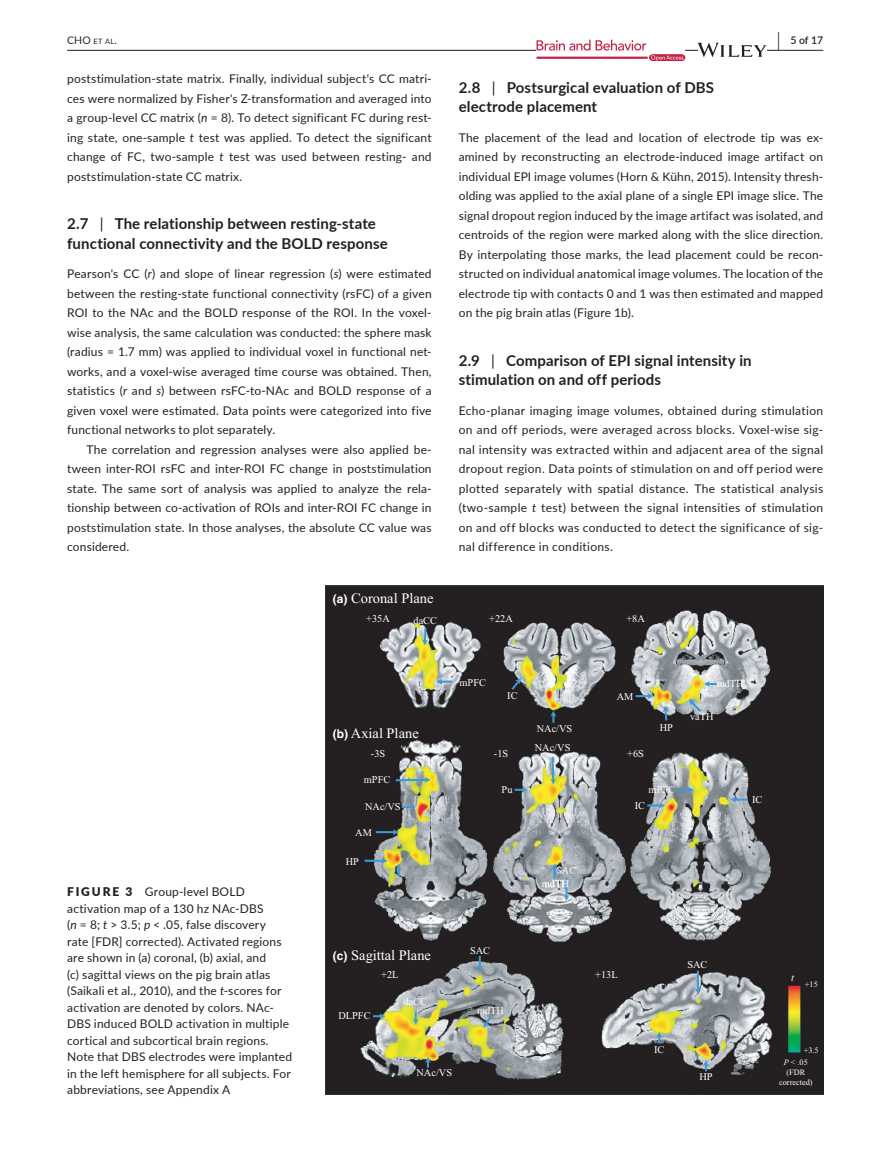
<style>
.page{position:relative;width:893px;height:1174px;background:#fff}
.page>*{position:absolute;margin:0;border:0;box-sizing:border-box;transform-origin:0 0}
.t1{font:600 19.5px "Lato";color:#231f20;scale:.48 1}
.t2{font:700 15px/19.5px "Lato";letter-spacing:.01em;color:#231f20}
.t3{font:14.4px "Times New Roman";color:#fff}
.t4{font:12px/19.5px "Lato";letter-spacing:.015em;color:#231f20;text-align:justify}
.t5{font:10.5px "Lato";color:#231f20}
.t6{font:600 10.5px "Lato";color:#231f20}
.t7{font:10.35px "Times New Roman";color:#fff}
.t8{font:italic 10.35px "Times New Roman";color:#fff}
.t9{font:8.25px/9.9px "Times New Roman";color:#fff;text-align:center}
.s1{font-size:7.35px}
.s2{font-style:italic}
.s3{font-weight:400}
.s4{font-family:"Helvetica";font-weight:700;font-size:12px}
.s5{font-weight:900}
</style>
<div class="page">
<hr style="left:67px;top:50px;width:756px;height:1px;background:#231f20">
<svg style="left:537px;top:40px;width:148px;height:21px"></svg>
<svg style="left:697px;top:43px;width:69px;height:14px"></svg>
<img style="left:325px;top:585px;width:498px;height:509px">
<svg style="left:425px;top:1056px;width:6px;height:11px"></svg>
<svg style="left:484px;top:1016px;width:7px;height:11px"></svg>
<svg style="left:413px;top:1011px;width:6px;height:13px"></svg>
<svg style="left:703px;top:1060px;width:6px;height:11px"></svg>
<svg style="left:656px;top:1031px;width:6px;height:12px"></svg>
<svg style="left:402px;top:803px;width:14px;height:7px"></svg>
<svg style="left:376px;top:829px;width:23px;height:6px"></svg>
<svg style="left:396px;top:864px;width:6px;height:12px"></svg>
<svg style="left:551px;top:863px;width:7px;height:15px"></svg>
<svg style="left:550px;top:757px;width:6px;height:27px"></svg>
<svg style="left:647px;top:802px;width:18px;height:6px"></svg>
<svg style="left:636px;top:693px;width:17px;height:6px"></svg>
<svg style="left:704px;top:681px;width:13px;height:6px"></svg>
<svg style="left:689px;top:699px;width:12px;height:13px"></svg>
<svg style="left:550px;top:710px;width:6px;height:12px"></svg>
<svg style="left:422px;top:627px;width:6px;height:18px"></svg>
<svg style="left:436px;top:678px;width:16px;height:7px"></svg>
<svg style="left:373px;top:1013px;width:12px;height:6px"></svg>
<svg style="left:676px;top:786px;width:18px;height:7px"></svg>
<svg style="left:396px;top:776px;width:35px;height:7px"></svg>
<svg style="left:365px;top:857px;width:23px;height:7px"></svg>
<svg style="left:512px;top:678px;width:9px;height:12px"></svg>
<svg style="left:663px;top:706px;width:6px;height:14px"></svg>
<svg style="left:515px;top:786px;width:13px;height:7px"></svg>
<svg style="left:695px;top:971px;width:6px;height:23px"></svg>
<svg style="left:477px;top:956px;width:6px;height:16px"></svg>
<svg style="left:730px;top:796px;width:18px;height:6px"></svg>
<h1 class="t1" style="left:778px;top:26px;width:7px">|</h1>
<p class="t5" style="left:67px;top:33px;width:51px">CHO <span class="s1">et al</span>.</p>
<p class="t6" style="left:790px;top:33px;width:34px">5 of 17</p>
<p class="t4" style="left:67px;top:68px;width:366px">poststimulation‐state matrix. Finally, individual subject's CC matri&shy;ces were normalized by Fisher's Z‐transformation and averaged into a group‐level CC matrix (<span class="s2">n</span> = 8). To detect significant FC during rest&shy;ing state, one‐sample <span class="s2">t</span> test was applied. To detect the significant change of FC, two‐sample <span class="s2">t</span> test was used between resting‐ and poststimulation‐state CC matrix.</p>
<p class="t2" style="left:67px;top:213px;width:322px">2.7 <span class="s3">|</span> The relationship between resting‐state functional connectivity and the BOLD response</p>
<p class="t4" style="left:67px;top:263px;width:366px">Pearson's CC (<span class="s2">r</span>) and slope of linear regression (<span class="s2">s</span>) were estimated between the resting‐state functional connectivity (rsFC) of a given ROI to the NAc and the BOLD response of the ROI. In the voxel‐ wise analysis, the same calculation was conducted: the sphere mask (radius = 1.7 mm) was applied to individual voxel in functional net&shy;works, and a voxel‐wise averaged time course was obtained. Then, statistics (<span class="s2">r</span> and <span class="s2">s</span>) between rsFC‐to‐NAc and BOLD response of a given voxel were estimated. Data points were categorized into five functional networks to plot separately.</p>
<p class="t4" style="left:67px;top:439px;width:366px;text-indent:20px">The correlation and regression analyses were also applied be&shy;tween inter‐ROI rsFC and inter‐ROI FC change in poststimulation state. The same sort of analysis was applied to analyze the rela&shy;tionship between co‐activation of ROIs and inter‐ROI FC change in poststimulation state. In those analyses, the absolute CC value was considered.</p>
<p class="t2" style="left:459px;top:77px;width:257px">2.8 <span class="s3">|</span> Postsurgical evaluation of DBS electrode placement</p>
<p class="t4" style="left:459px;top:127px;width:366px">The placement of the lead and location of electrode tip was ex&shy;amined by reconstructing an electrode‐induced image artifact on individual EPI image volumes (Horn &amp; Kühn, 2015). Intensity thresh&shy;olding was applied to the axial plane of a single EPI image slice. The signal dropout region induced by the image artifact was isolated, and centroids of the region were marked along with the slice direction.<br>By interpolating those marks, the lead placement could be recon&shy;structed on individual anatomical image volumes. The location of the electrode tip with contacts 0 and 1 was then estimated and mapped on the pig brain atlas (Figure 1b).</p>
<p class="t2" style="left:459px;top:350px;width:295px">2.9 <span class="s3">|</span> Comparison of EPI signal intensity in stimulation on and off periods</p>
<p class="t4" style="left:459px;top:400px;width:366px">Echo‐planar imaging image volumes, obtained during stimulation on and off periods, were averaged across blocks. Voxel‐wise sig&shy;nal intensity was extracted within and adjacent area of the signal dropout region. Data points of stimulation on and off period were plotted separately with spatial distance. The statistical analysis (two‐sample <span class="s2">t</span> test) between the signal intensities of stimulation on and off blocks was conducted to detect the significance of sig&shy;nal difference in conditions.</p>
<p class="t3" style="left:333px;top:589px;width:102px"><span class="s4">(a)</span> Coronal Plane</p>
<p class="t4" style="left:67px;top:883px;width:227px;line-height:16.5px;text-align:left"><span class="s5">FIGURE 3</span> Group‐level BOLD activation map of a 130 hz NAc‐DBS<br>(<span class="s2">n</span> = 8; <span class="s2">t</span> &gt; 3.5; <span class="s2">p &lt;</span> .05, false discovery<br>rate [FDR] corrected). Activated regions are shown in (a) coronal, (b) axial, and<br>(c) sagittal views on the pig brain atlas (Saikali et al., 2010), and the <span class="s2">t</span>‐scores for activation are denoted by colors. NAc‐ DBS induced BOLD activation in multiple cortical and subcortical brain regions.<br>Note that DBS electrodes were implanted in the left hemisphere for all subjects. For abbreviations, see Appendix A</p>
<p class="t7" style="left:366px;top:612px;width:25px">+35A</p>
<p class="t7" style="left:489px;top:612px;width:25px">+22A</p>
<p class="t7" style="left:626px;top:612px;width:20px">+8A</p>
<p class="t7" style="left:414px;top:614px;width:25px">daCC</p>
<p class="t3" style="left:333px;top:723px;width:87px"><span class="s4">(b)</span> Axial Plane</p>
<p class="t7" style="left:460px;top:675px;width:28px">mPFC</p>
<p class="t7" style="left:507px;top:688px;width:12px">IC</p>
<p class="t7" style="left:537px;top:721px;width:37px">NAc/VS</p>
<p class="t7" style="left:617px;top:689px;width:18px">AM</p>
<p class="t7" style="left:535px;top:740px;width:37px">NAc/VS</p>
<p class="t7" style="left:371px;top:746px;width:16px">-3S</p>
<p class="t7" style="left:494px;top:746px;width:16px">-1S</p>
<p class="t7" style="left:627px;top:746px;width:18px">+6S</p>
<p class="t7" style="left:364px;top:773px;width:28px">mPFC</p>
<p class="t7" style="left:660px;top:720px;width:15px">HP</p>
<p class="t7" style="left:365px;top:799px;width:37px">NAc/VS</p>
<p class="t7" style="left:355px;top:825px;width:18px">AM</p>
<p class="t7" style="left:346px;top:854px;width:15px">HP</p>
<p class="t7" style="left:502px;top:782px;width:12px">Pu</p>
<p class="t7" style="left:542px;top:877px;width:28px">mdTH</p>
<p class="t7" style="left:649px;top:782px;width:28px">mPFC</p>
<p class="t7" style="left:635px;top:798px;width:12px">IC</p>
<p class="t7" style="left:717px;top:677px;width:28px">mdTH</p>
<p class="t7" style="left:690px;top:709px;width:25px">vaTH</p>
<p class="t7" style="left:752px;top:792px;width:12px">IC</p>
<p class="t3" style="left:333px;top:945px;width:100px"><span class="s4">(c)</span> Sagittal Plane</p>
<p class="t7" style="left:470px;top:943px;width:22px">SAC</p>
<p class="t7" style="left:338px;top:1008px;width:34px">DLPFC</p>
<p class="t7" style="left:381px;top:967px;width:19px">+2L</p>
<p class="t7" style="left:595px;top:967px;width:24px">+13L</p>
<p class="t7" style="left:477px;top:1003px;width:28px">mdTH</p>
<p class="t7" style="left:403px;top:994px;width:25px">daCC</p>
<p class="t7" style="left:416px;top:1066px;width:37px">NAc/VS</p>
<p class="t7" style="left:687px;top:957px;width:22px">SAC</p>
<p class="t7" style="left:654px;top:1042px;width:12px">IC</p>
<p class="t7" style="left:699px;top:1070px;width:15px">HP</p>
<p class="t8" style="left:791px;top:970px;width:4px">t</p>
<p class="t9" style="left:805px;top:979px;width:14px">+15</p>
<p class="t9" style="left:804px;top:1045px;width:16px">+3.5</p>
<p class="t9" style="left:779px;top:1057px;width:35px"><span class="s2">P</span> &lt; .05 (FDR corrected)</p>
</div>
